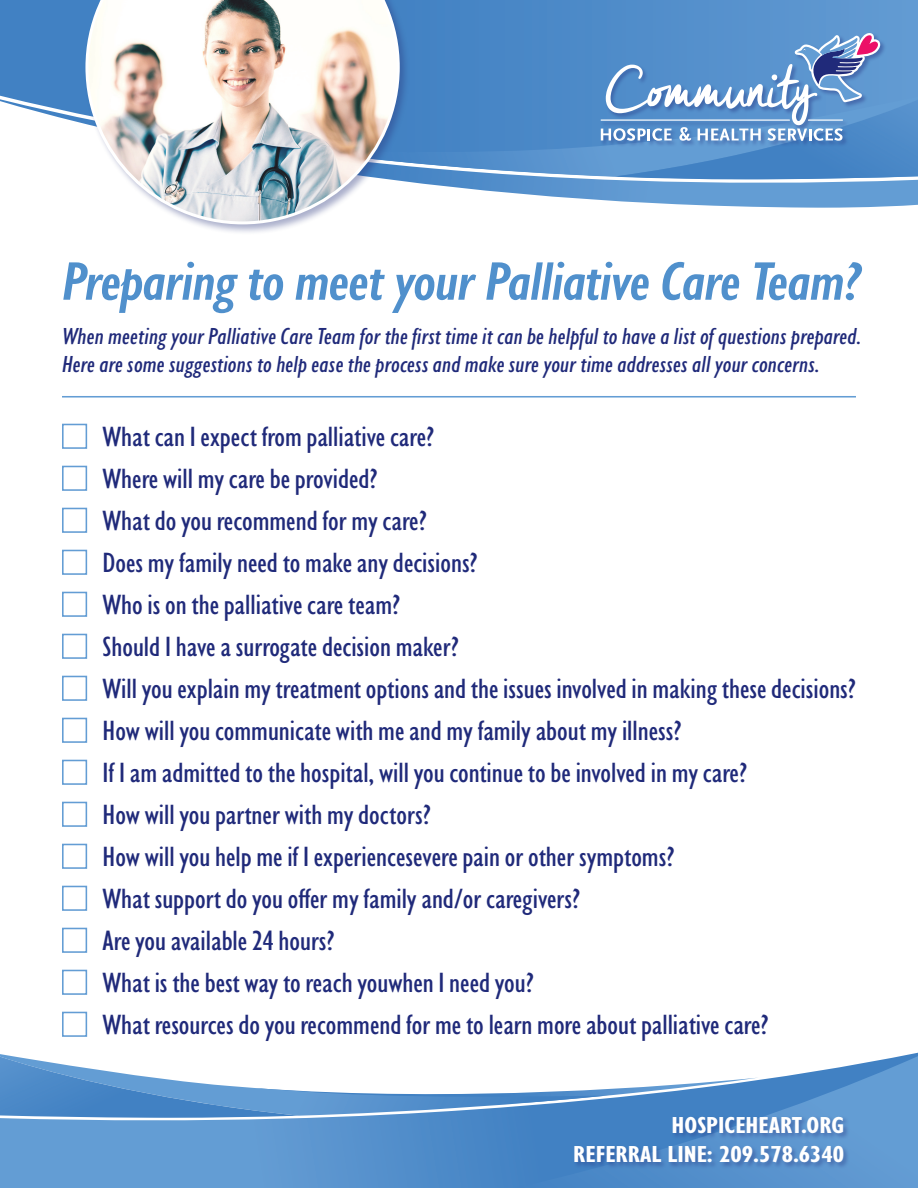
<style>
.page{position:relative;width:918px;height:1188px;background:#fff}
.page>*{position:absolute;margin:0;border:0;box-sizing:border-box;transform-origin:0 0}
.t1{font:italic 600 condensed 55.95px "Gill Sans Nova";letter-spacing:-.01em;color:#5090cc;scale:1.1 1}
.t2{font:500 condensed 28.8px/42px "Gill Sans Nova";color:#202a7a;scale:1.1 1}
.t3{font:italic 500 condensed 24px/28.8px "Gill Sans Nova";letter-spacing:.01em;color:#202a7a;scale:1.1 1}
.t4{font:700 condensed 23.85px/29.8px "Gill Sans Nova";color:#fff;text-align:right;scale:1.1 1}
</style>
<div class="page">
<div style="left:62px;top:424px;width:25px;height:25px;border:2px solid #639dd4"></div>
<div style="left:62px;top:466px;width:25px;height:25px;border:2px solid #639dd4"></div>
<div style="left:62px;top:508px;width:25px;height:25px;border:2px solid #639dd4"></div>
<div style="left:62px;top:550px;width:25px;height:25px;border:2px solid #639dd4"></div>
<div style="left:62px;top:592px;width:25px;height:25px;border:2px solid #639dd4"></div>
<div style="left:62px;top:634px;width:25px;height:25px;border:2px solid #639dd4"></div>
<div style="left:62px;top:676px;width:25px;height:25px;border:2px solid #639dd4"></div>
<div style="left:62px;top:718px;width:25px;height:25px;border:2px solid #639dd4"></div>
<div style="left:62px;top:760px;width:25px;height:25px;border:2px solid #639dd4"></div>
<div style="left:62px;top:802px;width:25px;height:25px;border:2px solid #639dd4"></div>
<div style="left:62px;top:844px;width:25px;height:25px;border:2px solid #639dd4"></div>
<div style="left:62px;top:886px;width:25px;height:25px;border:2px solid #639dd4"></div>
<div style="left:62px;top:928px;width:25px;height:25px;border:2px solid #639dd4"></div>
<div style="left:62px;top:970px;width:25px;height:25px;border:2px solid #639dd4"></div>
<div style="left:62px;top:1012px;width:25px;height:25px;border:2px solid #639dd4"></div>
<svg style="left:0;top:0;width:918px;height:99px;background:#4b88c7"></svg>
<svg style="left:0;top:99px;width:918px;height:109px"></svg>
<svg style="left:0;top:1053px;width:918px;height:135px;background:#6098d0"></svg>
<svg style="left:0;top:1054px;width:759px;height:64px"></svg>
<svg style="left:601px;top:31px;width:317px;height:148px;background:#6798ce"></svg>
<hr style="left:62px;top:396px;width:794px;height:2px;background:#639dd4">
<div style="left:83px;top:0;width:328px;height:235px;background:#29357c;opacity:.4"></div>
<img style="left:85px;top:0;width:315px;height:224px">
<div style="left:672px;top:1116px;width:178px;height:24px;background:#202a7a;opacity:.4"></div>
<div style="left:574px;top:1146px;width:276px;height:24px;background:#202a7a;opacity:.4"></div>
<h1 class="t1" style="left:62px;top:246px;width:727px">Preparing to meet your Palliative Care Team?</h1>
<p class="t3" style="left:62px;top:321px;width:728px">When meeting your Palliative Care Team for the first time it can be helpful to have a list of questions prepared.<br>Here are some suggestions to help ease the process and make sure your time addresses all your concerns.</p>
<p class="t2" style="left:103px;top:415px;width:686px">What can I expect from palliative care?<br>Where will my care be provided?<br>What do you recommend for my care?<br>Does my family need to make any decisions?<br>Who is on the palliative care team?<br>Should I have a surrogate decision maker?<br>Will you explain my treatment options and the issues involved in making these decisions?<br>How will you communicate with me and my family about my illness?<br>If I am admitted to the hospital, will you continue to be involved in my care?<br>How will you partner with my doctors?<br>How will you help me if I experiencesevere pain or other symptoms?<br>What support do you offer my family and/or caregivers?<br>Are you available 24 hours?<br>What is the best way to reach youwhen I need you?<br>What resources do you recommend for me to learn more about palliative care?</p>
<p class="t4" style="left:573px;top:1109px;width:248px">HOSPICEHEART.ORG<br>REFERRAL LINE: 209.578.6340</p>
</div>
